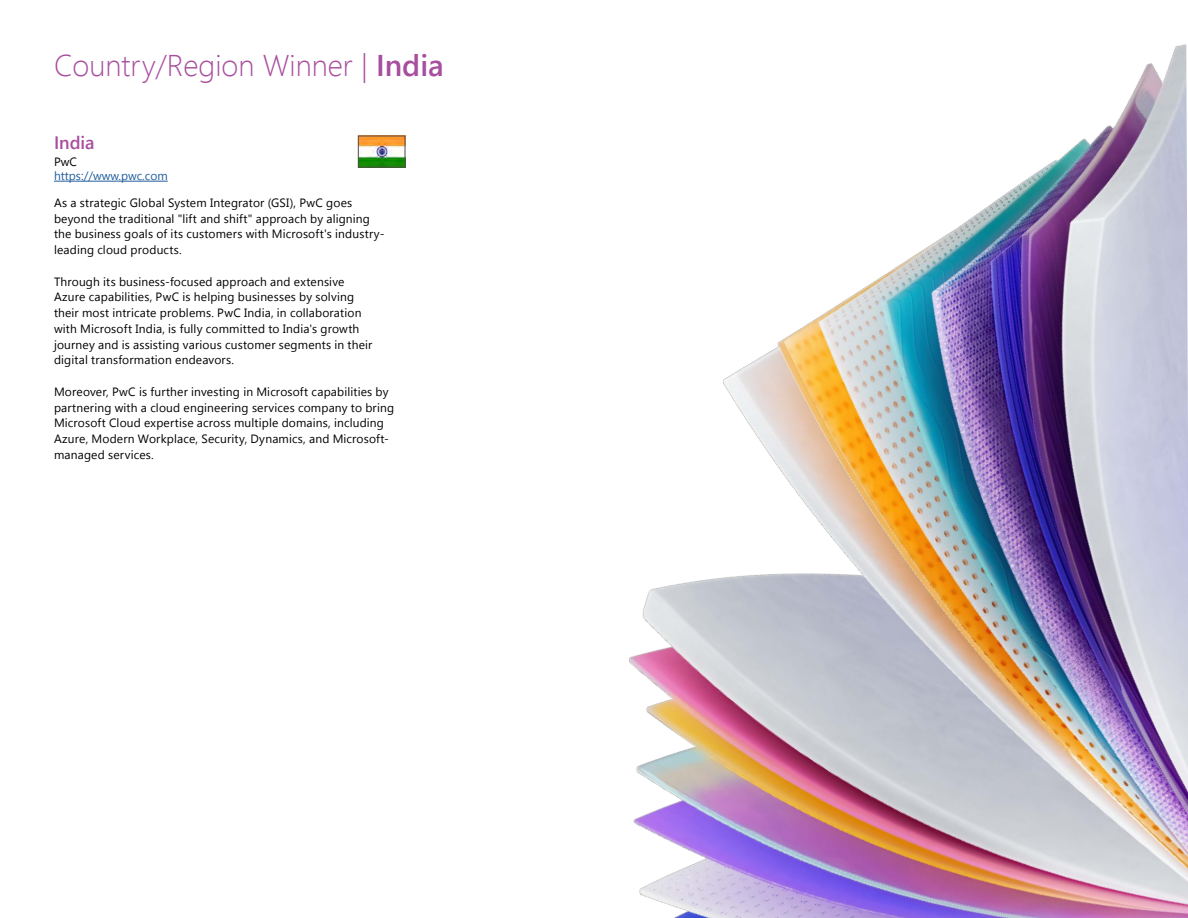
<style>
.page{position:relative;width:1188px;height:918px;background:#fff}
.page>*{position:absolute;margin:0;border:0;box-sizing:border-box;transform-origin:0 0}
.t1{font:300 30px "Segoe UI";color:#a74e9e}
.t2{font:600 18px "Segoe UI";color:#a74e9e}
.t3{font:12px/15.8px "Segoe UI";letter-spacing:.015em;color:#000}
.t4{font:12px "Segoe UI";color:#215e9e}
.s1{font-weight:600}
</style>
<div class="page">
<img style="left:628px;top:44px;width:560px;height:874px">
<img style="left:360px;top:138px;width:43px;height:27px">
<div style="left:358px;top:136px;width:47px;height:31px;border:1px solid #524b48"></div>
<hr style="left:54px;top:181px;width:114px;height:1px;background:#215e9e">
<p class="t1" style="left:54px;top:45px;width:391px">Country/Region Winner | <span class="s1">India</span></p>
<p class="t2" style="left:54px;top:129px;width:42px">India</p>
<p class="t3" style="left:54px;top:153px;width:24px">PwC</p>
<p class="t4" style="left:54px;top:168px;width:115px">https://www.pwc.com</p>
<p class="t3" style="left:54px;top:194px;width:332px">As a strategic Global System Integrator (GSI), PwC goes beyond the traditional "lift and shift" approach by aligning the business goals of its customers with Microsoft's industry&shy;leading cloud products.</p>
<p class="t3" style="left:54px;top:273px;width:320px">Through its business-focused approach and extensive Azure capabilities, PwC is helping businesses by solving their most intricate problems. PwC India, in collaboration with Microsoft India, is fully committed to India's growth journey and is assisting various customer segments in their digital transformation endeavors.</p>
<p class="t3" style="left:54px;top:383px;width:342px">Moreover, PwC is further investing in Microsoft capabilities by partnering with a cloud engineering services company to bring Microsoft Cloud expertise across multiple domains, including Azure, Modern Workplace, Security, Dynamics, and Microsoft&shy;managed services.</p>
</div>
